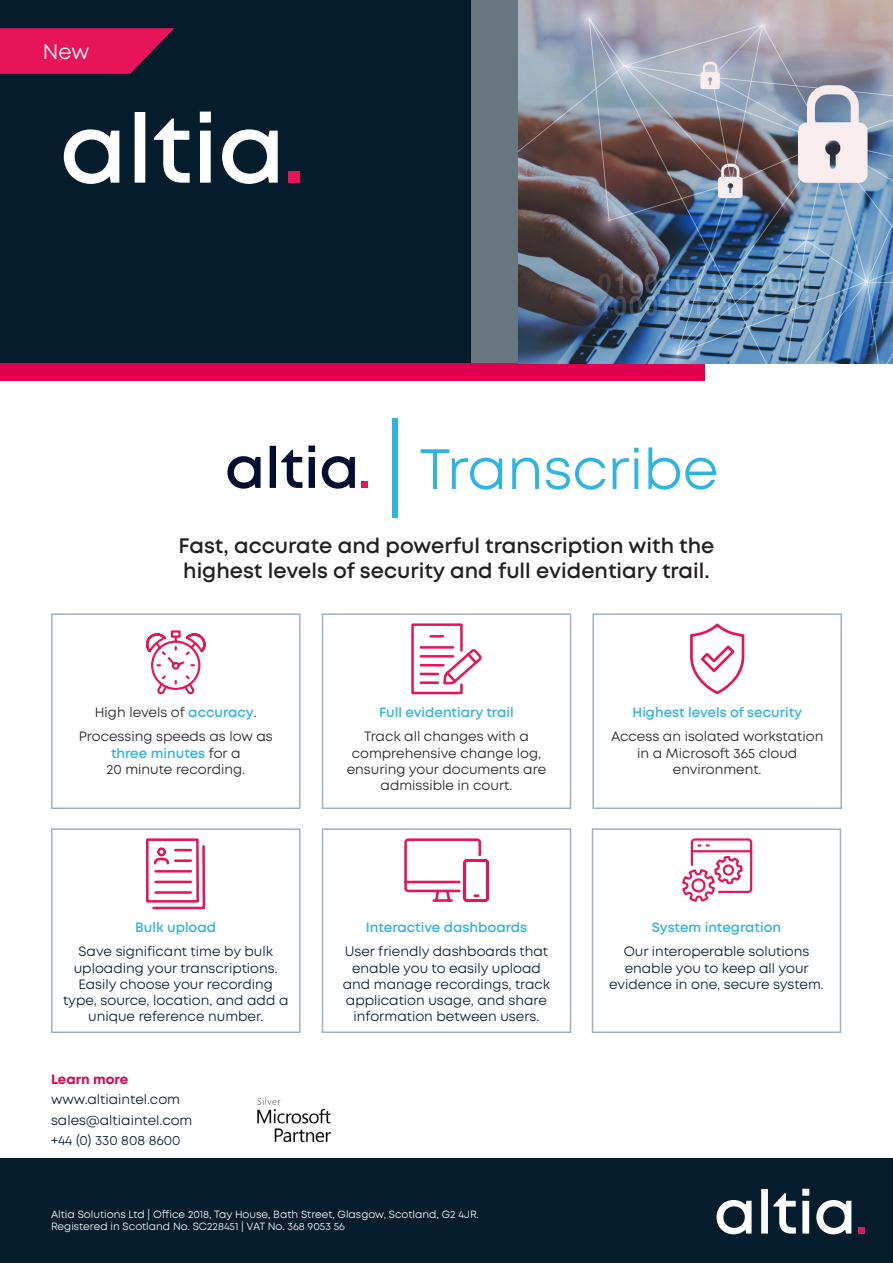
<style>
.page{position:relative;width:893px;height:1263px;background:#fff}
.page>*{position:absolute;margin:0;border:0;box-sizing:border-box;transform-origin:0 0}
.t1{font:600 21px "Mont";color:#231f20}
.t2{font:21px "Mont";color:#fff}
.t3{font:13.5px/16.2px "Mont";color:#051c2c;text-align:center}
.t4{font:13.5px/16.2px "Mont";color:#231f20;text-align:center}
.t5{font:600 13.5px "Mont";color:#2eb4e1}
.t6{font:700 13.5px "Mont";color:#e0004f}
.t7{font:10.5px/12.6px "Mont";color:#fff}
.s1{font-weight:600;color:#2eb4e1}
</style>
<div class="page">
<div style="left:0;top:0;width:566px;height:363px;background:#051c2c"></div>
<div style="left:0;top:363px;width:704px;height:17px;background:#e0004d"></div>
<div style="left:472px;top:0;width:94px;height:363px;background:#687680"></div>
<svg style="left:64px;top:112px;width:214px;height:72px"></svg>
<div style="left:289px;top:172px;width:11px;height:11px;background:#e71459"></div>
<svg style="left:0;top:28px;width:174px;height:46px;background:#c91553"></svg>
<div style="left:0;top:1158px;width:893px;height:105px;background:#051c2c"></div>
<img style="left:257px;top:1097px;width:74px;height:46px">
<svg style="left:716px;top:1189px;width:135px;height:45px"></svg>
<div style="left:858px;top:1226px;width:7px;height:7px;background:#e71459"></div>
<svg style="left:227px;top:445px;width:128px;height:44px"></svg>
<div style="left:361px;top:482px;width:7px;height:6px;background:#e71459"></div>
<div style="left:392px;top:418px;width:5px;height:100px;background:#2eb4e1"></div>
<svg style="left:421px;top:449px;width:81px;height:41px"></svg>
<svg style="left:512px;top:458px;width:27px;height:31px"></svg>
<svg style="left:546px;top:458px;width:60px;height:32px"></svg>
<svg style="left:613px;top:458px;width:16px;height:31px"></svg>
<svg style="left:634px;top:448px;width:4px;height:4px"></svg>
<svg style="left:634px;top:458px;width:4px;height:31px"></svg>
<svg style="left:648px;top:447px;width:68px;height:43px"></svg>
<div style="left:51px;top:613px;width:249px;height:196px;border:2px solid #9eb2bf"></div>
<svg style="left:146px;top:630px;width:60px;height:65px"></svg>
<div style="left:322px;top:613px;width:249px;height:196px;border:2px solid #9eb2bf"></div>
<svg style="left:411px;top:623px;width:71px;height:72px"></svg>
<div style="left:592px;top:613px;width:250px;height:196px;border:2px solid #9eb2bf"></div>
<svg style="left:690px;top:623px;width:55px;height:72px"></svg>
<div style="left:51px;top:828px;width:249px;height:205px;border:2px solid #9eb2bf"></div>
<svg style="left:146px;top:838px;width:60px;height:72px"></svg>
<div style="left:322px;top:828px;width:249px;height:205px;border:2px solid #9eb2bf"></div>
<svg style="left:404px;top:838px;width:85px;height:64px"></svg>
<div style="left:592px;top:828px;width:249px;height:205px;border:2px solid #9eb2bf"></div>
<svg style="left:682px;top:838px;width:71px;height:64px"></svg>
<img style="left:519px;top:0;width:374px;height:363px">
<p class="t2" style="left:43px;top:38px;width:48px">New</p>
<p class="t1" style="left:178px;top:532px;width:537px">Fast, accurate and powerful transcription with the</p>
<p class="t1" style="left:183px;top:557px;width:528px">highest levels of security and full evidentiary trail.</p>
<p class="t4" style="left:95px;top:704px;width:163px">High levels of <span class="s1">accuracy</span>.</p>
<p class="t4" style="left:79px;top:729px;width:196px">Processing speeds as low as <span class="s1">three minutes</span> for a<br>20 minute recording.</p>
<p class="t5" style="left:135px;top:918px;width:82px">Bulk upload</p>
<p class="t3" style="left:63px;top:944px;width:227px">Save significant time by bulk uploading your transcriptions.<br>Easily choose your recording type, source, location, and add a unique reference number.</p>
<p class="t6" style="left:51px;top:1070px;width:79px">Learn more</p>
<p class="t3" style="left:51px;top:1092px;width:131px">www.altiaintel.com</p>
<p class="t3" style="left:51px;top:1112px;width:143px">sales@altiaintel.com</p>
<p class="t3" style="left:51px;top:1132px;width:131px">+44 (0) 330 808 8600</p>
<p class="t5" style="left:379px;top:703px;width:136px">Full evidentiary trail</p>
<p class="t4" style="left:347px;top:729px;width:201px">Track all changes with a comprehensive change log, ensuring your documents are admissible in court.</p>
<p class="t5" style="left:366px;top:918px;width:163px">Interactive dashboards</p>
<p class="t3" style="left:343px;top:944px;width:209px">User friendly dashboards that enable you to easily upload and manage recordings, track application usage, and share information between users.</p>
<p class="t7" style="left:51px;top:1208px;width:430px">Altia Solutions Ltd | Office 2018, Tay House, Bath Street, Glasgow, Scotland, G2 4JR.<br>Registered in Scotland No. SC228451 | VAT No. 368 9053 56</p>
<p class="t5" style="left:632px;top:703px;width:171px">Highest levels of security</p>
<p class="t4" style="left:611px;top:729px;width:214px">Access an isolated workstation in a Microsoft 365 cloud environment.</p>
<p class="t5" style="left:652px;top:918px;width:131px">System integration</p>
<p class="t3" style="left:609px;top:944px;width:216px">Our interoperable solutions enable you to keep all your evidence in one, secure system.</p>
</div>
